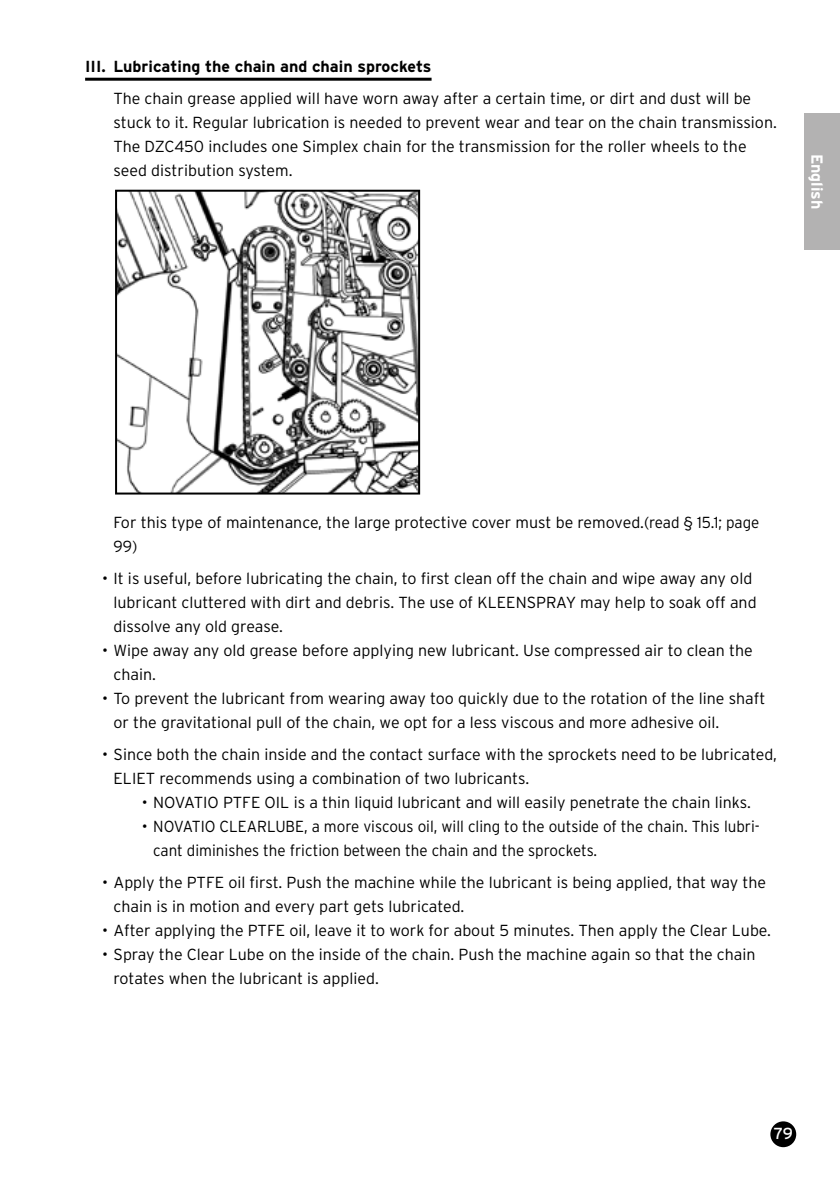
<style>
.page{position:relative;width:840px;height:1191px;background:#fff}
.page>*{position:absolute;margin:0;border:0;box-sizing:border-box;transform-origin:0 0}
.t1{font:300 16px/24px "Interstate";color:#000}
.t2{font:700 16px "Interstate";color:#000}
.t3{font:700 16px "Interstate";color:#fff}
.t4{font:16px "Interstate";color:#fff}
</style>
<div class="page">
<div style="left:771px;top:1122px;width:23px;height:24px;background:#000;border-radius:50%"></div>
<div style="left:770px;top:1121px;width:25px;height:26px;border:2px solid #000;border-radius:50%"></div>
<div style="left:803px;top:113px;width:36px;height:136px;background:#b3b2b2"></div>
<hr style="left:85px;top:78px;width:346px;height:3px;background:#000">
<img style="left:118px;top:193px;width:299px;height:298px">
<div style="left:115px;top:190px;width:305px;height:304px;border:2px solid #000"></div>
<p class="t2" style="left:85px;top:57px;width:348px">III. Lubricating the chain and chain sprockets</p>
<p class="t1" style="left:113px;top:86px;width:664px">The chain grease applied will have worn away after a certain time, or dirt and dust will be stuck to it. Regular lubrication is needed to prevent wear and tear on the chain transmission.<br>The DZC450 includes one Simplex chain for the transmission for the roller wheels to the seed distribution system.</p>
<p class="t3" style="left:826px;top:154px;width:57px;rotate:90deg">English</p>
<p class="t1" style="left:113px;top:510px;width:647px">For this type of maintenance, the large protective cover must be removed.(read § 15.1; page<br>99)</p>
<p class="t1" style="left:113px;top:566px;width:644px;text-indent:-11px">• It is useful, before lubricating the chain, to first clean off the chain and wipe away any old lubricant cluttered with dirt and debris. The use of KLEENSPRAY may help to soak off and dissolve any old grease.</p>
<p class="t1" style="left:113px;top:638px;width:640px;text-indent:-11px">• Wipe away any old grease before applying new lubricant. Use compressed air to clean the chain.</p>
<p class="t1" style="left:113px;top:686px;width:653px;text-indent:-11px">• To prevent the lubricant from wearing away too quickly due to the rotation of the line shaft or the gravitational pull of the chain, we opt for a less viscous and more adhesive oil.</p>
<p class="t1" style="left:113px;top:742px;width:664px;text-indent:-11px">• Since both the chain inside and the contact surface with the sprockets need to be lubricated,<br>ELIET recommends using a combination of two lubricants.</p>
<p class="t1" style="left:142px;top:790px;width:610px">• NOVATIO PTFE OIL is a thin liquid lubricant and will easily penetrate the chain links.</p>
<p class="t1" style="left:153px;top:814px;width:607px;text-indent:-11px">• NOVATIO CLEARLUBE, a more viscous oil, will cling to the outside of the chain. This lubri&shy;cant diminishes the friction between the chain and the sprockets.</p>
<p class="t1" style="left:113px;top:870px;width:653px;text-indent:-11px">• Apply the PTFE oil first. Push the machine while the lubricant is being applied, that way the chain is in motion and every part gets lubricated.</p>
<p class="t1" style="left:102px;top:918px;width:670px">• After applying the PTFE oil, leave it to work for about 5 minutes. Then apply the Clear Lube.</p>
<p class="t1" style="left:113px;top:942px;width:643px;text-indent:-11px">• Spray the Clear Lube on the inside of the chain. Push the machine again so that the chain rotates when the lubricant is applied.</p>
<p class="t4" style="left:773px;top:1124px;width:21px">79</p>
</div>
